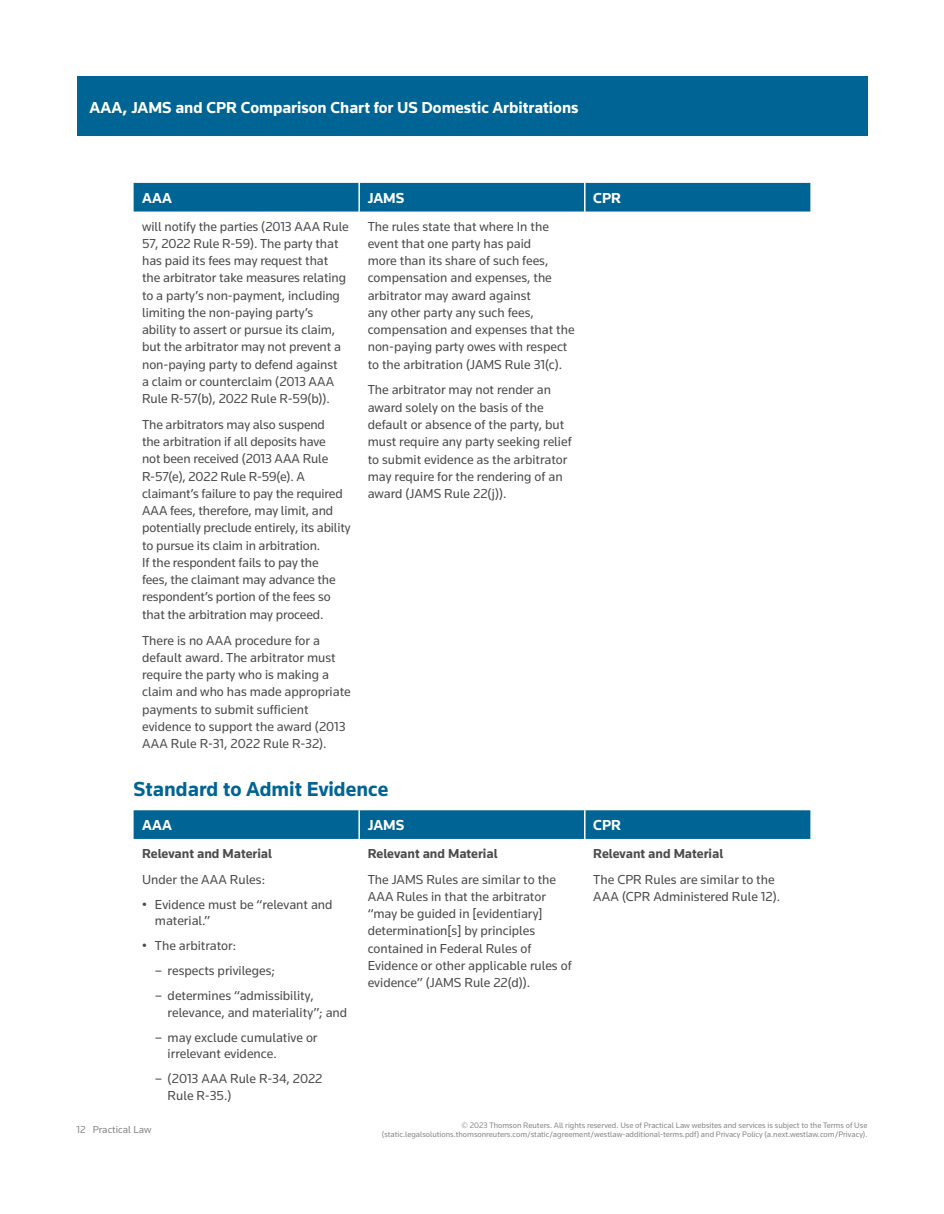
<style>
.page{position:relative;width:944px;height:1214px;background:#fff}
.page>*{position:absolute;margin:0;border:0;box-sizing:border-box;transform-origin:0 0}
.t1{font:700 21px "Knowledge";color:#006494}
.t2{font:700 16.5px "Knowledge";color:#fff}
.t3{font:700 15px "Knowledge";color:#fff}
.t4{font:13.5px/17.2px "Knowledge";color:#4b4c4d}
.t5{font:700 13.5px "Knowledge";color:#4b4c4d}
.t6{font:10.5px "Knowledge";color:#86888b}
.t7{font:8.25px/9.8px "Knowledge";color:#86888b;text-align:right}
</style>
<div class="page">
<div style="left:77px;top:77px;width:790px;height:59px;background:#006494"></div>
<div style="left:134px;top:183px;width:676px;height:28px;background:#006494"></div>
<svg style="left:134px;top:810px;width:676px;height:29px;background:#036695"></svg>
<p class="t2" style="left:89px;top:97px;width:490px">AAA, JAMS and CPR Comparison Chart for US Domestic Arbitrations</p>
<p class="t3" style="left:142px;top:189px;width:31px">AAA</p>
<p class="t3" style="left:368px;top:189px;width:38px">JAMS</p>
<p class="t3" style="left:593px;top:189px;width:29px">CPR</p>
<p class="t4" style="left:142px;top:217px;width:208px">will notify the parties (2013 AAA Rule 57, 2022 Rule R-59). The party that has paid its fees may request that the arbitrator take measures relating to a party’s non-payment, including limiting the non-paying party’s ability to assert or pursue its claim, but the arbitrator may not prevent a non-paying party to defend against<br>a claim or counterclaim (2013 AAA Rule R-57(b), 2022 Rule R-59(b)).</p>
<p class="t4" style="left:142px;top:415px;width:210px">The arbitrators may also suspend<br>the arbitration if all deposits have<br>not been received (2013 AAA Rule R-57(e), 2022 Rule R-59(e). A claimant’s failure to pay the required AAA fees, therefore, may limit, and potentially preclude entirely, its ability to pursue its claim in arbitration.<br>If the respondent fails to pay the<br>fees, the claimant may advance the respondent’s portion of the fees so that the arbitration may proceed.</p>
<p class="t4" style="left:142px;top:631px;width:210px">There is no AAA procedure for a default award. The arbitrator must require the party who is making a claim and who has made appropriate payments to submit sufficient evidence to support the award (2013<br>AAA Rule R-31, 2022 Rule R-32).</p>
<p class="t4" style="left:368px;top:217px;width:208px">The rules state that where In the event that one party has paid<br>more than its share of such fees, compensation and expenses, the arbitrator may award against<br>any other party any such fees, compensation and expenses that the non-paying party owes with respect to the arbitration (JAMS Rule 31(c).</p>
<p class="t4" style="left:368px;top:381px;width:205px">The arbitrator may not render an award solely on the basis of the default or absence of the party, but must require any party seeking relief to submit evidence as the arbitrator may require for the rendering of an award (JAMS Rule 22(j)).</p>
<h1 class="t1" style="left:134px;top:776px;width:256px">Standard to Admit Evidence</h1>
<p class="t3" style="left:142px;top:816px;width:31px">AAA</p>
<p class="t3" style="left:368px;top:816px;width:38px">JAMS</p>
<p class="t3" style="left:593px;top:816px;width:29px">CPR</p>
<p class="t5" style="left:142px;top:845px;width:131px">Relevant and Material</p>
<p class="t4" style="left:142px;top:870px;width:124px">Under the AAA Rules:</p>
<p class="t4" style="left:155px;top:895px;width:179px;line-height:16.5px;text-indent:-13px">• Evidence must be “relevant and material.”</p>
<p class="t4" style="left:142px;top:936px;width:95px">• The arbitrator:</p>
<p class="t4" style="left:155px;top:961px;width:122px">– respects privileges;</p>
<p class="t4" style="left:168px;top:987px;width:181px;line-height:16.5px;text-indent:-13px">– determines “admissibility, relevance, and materiality”; and</p>
<p class="t4" style="left:168px;top:1028px;width:151px;line-height:16.5px;text-indent:-13px">– may exclude cumulative or irrelevant evidence.</p>
<p class="t4" style="left:168px;top:1070px;width:156px;line-height:16.5px;text-indent:-13px">– (2013 AAA Rule R-34, 2022<br>Rule R-35.)</p>
<p class="t5" style="left:368px;top:845px;width:131px">Relevant and Material</p>
<p class="t4" style="left:368px;top:870px;width:205px">The JAMS Rules are similar to the<br>AAA Rules in that the arbitrator “may be guided in [evidentiary] determination[s] by principles contained in Federal Rules of<br>Evidence or other applicable rules of evidence” (JAMS Rule 22(d)).</p>
<p class="t5" style="left:593px;top:845px;width:131px">Relevant and Material</p>
<p class="t4" style="left:593px;top:870px;width:188px">The CPR Rules are similar to the<br>AAA (CPR Administered Rule 12).</p>
<p class="t6" style="left:77px;top:1123px;width:76px">12 Practical Law</p>
<p class="t7" style="left:382px;top:1119px;width:487px">© 2023 Thomson Reuters. All rights reserved. Use of Practical Law websites and services is subject to the Terms of Use (static.legalsolutions.thomsonreuters.com/static/agreement/westlaw-additional-terms.pdf) and Privacy Policy (a.next.westlaw.com/Privacy).</p>
</div>
